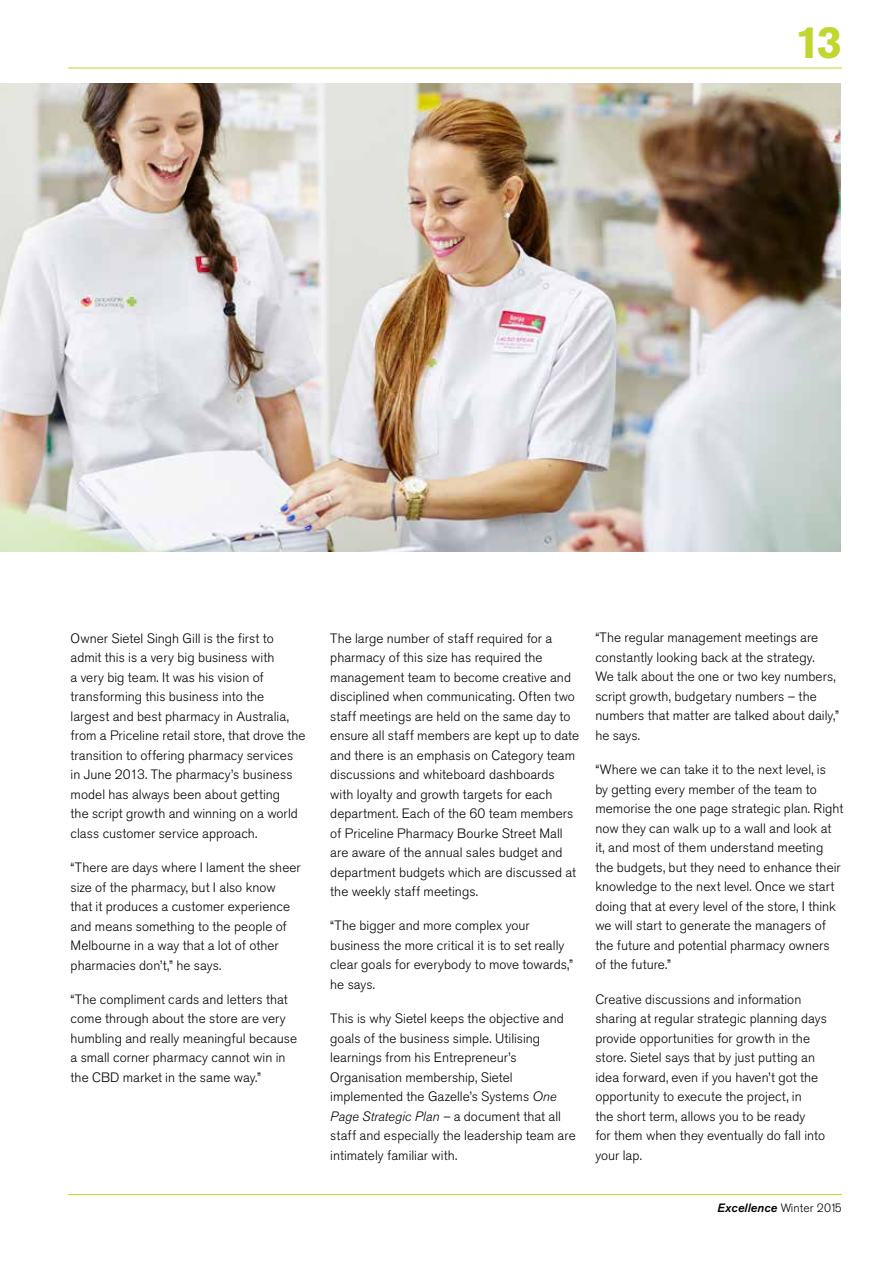
<style>
.page{position:relative;width:893px;height:1263px;background:#fff}
.page>*{position:absolute;margin:0;border:0;box-sizing:border-box;transform-origin:0 0}
.t1{font:700 45px "Akzidenz Grotesk BE";color:#c1d72f}
.t2{font:300 13.5px/19.5px "Akzidenz Grotesk BE";letter-spacing:.005em;color:#000}
.t3{font:italic 500 12px "Akzidenz Grotesk BE";letter-spacing:.01em;color:#000}
.s1{font-style:italic}
.s2{font-weight:300;font-style:normal}
</style>
<div class="page">
<hr style="left:68px;top:1194px;width:774px;height:1px;background:#c1d72f">
<hr style="left:68px;top:68px;width:774px;height:1px;background:#c1d72f">
<img style="left:0;top:84px;width:841px;height:468px">
<h1 class="t1" style="left:795px;top:16px;width:48px">13</h1>
<p class="t2" style="left:71px;top:628px;width:236px">Owner Sietel Singh Gill is the first to admit this is a very big business with<br>a very big team. It was his vision of transforming this business into the largest and best pharmacy in Australia, from a Priceline retail store, that drove the transition to offering pharmacy services in June 2013. The pharmacy’s business model has always been about getting<br>the script growth and winning on a world class customer service approach.</p>
<p class="t2" style="left:71px;top:858px;width:232px">“There are days where I lament the sheer size of the pharmacy, but I also know that it produces a customer experience and means something to the people of Melbourne in a way that a lot of other pharmacies don’t,” he says.</p>
<p class="t2" style="left:71px;top:990px;width:228px">“The compliment cards and letters that come through about the store are very humbling and really meaningful because a small corner pharmacy cannot win in the CBD market in the same way.”</p>
<p class="t2" style="left:330px;top:628px;width:250px">The large number of staff required for a pharmacy of this size has required the management team to become creative and disciplined when communicating. Often two staff meetings are held on the same day to ensure all staff members are kept up to date and there is an emphasis on Category team discussions and whiteboard dashboards with loyalty and growth targets for each department. Each of the 60 team members of Priceline Pharmacy Bourke Street Mall are aware of the annual sales budget and department budgets which are discussed at the weekly staff meetings.</p>
<p class="t2" style="left:330px;top:916px;width:244px">“The bigger and more complex your business the more critical it is to set really clear goals for everybody to move towards,” he says.</p>
<p class="t2" style="left:330px;top:1009px;width:247px">This is why Sietel keeps the objective and goals of the business simple. Utilising learnings from his Entrepreneur’s Organisation membership, Sietel implemented the Gazelle’s Systems <span class="s1">One Page Strategic Plan –</span> a document that all staff and especially the leadership team are intimately familiar with.</p>
<p class="t2" style="left:595px;top:628px;width:245px">“The regular management meetings are constantly looking back at the strategy.<br>We talk about the one or two key numbers, script growth, budgetary numbers – the numbers that matter are talked about daily,” he says.</p>
<p class="t2" style="left:595px;top:760px;width:250px">“Where we can take it to the next level, is<br>by getting every member of the team to memorise the one page strategic plan. Right now they can walk up to a wall and look at it, and most of them understand meeting the budgets, but they need to enhance their knowledge to the next level. Once we start doing that at every level of the store, I think we will start to generate the managers of the future and potential pharmacy owners of the future.”</p>
<p class="t2" style="left:595px;top:989px;width:233px">Creative discussions and information sharing at regular strategic planning days provide opportunities for growth in the store. Sietel says that by just putting an idea forward, even if you haven’t got the opportunity to execute the project, in<br>the short term, allows you to be ready<br>for them when they eventually do fall into your lap.</p>
<p class="t3" style="left:717px;top:1201px;width:126px">Excellence <span class="s2">Winter 2015</span></p>
</div>
